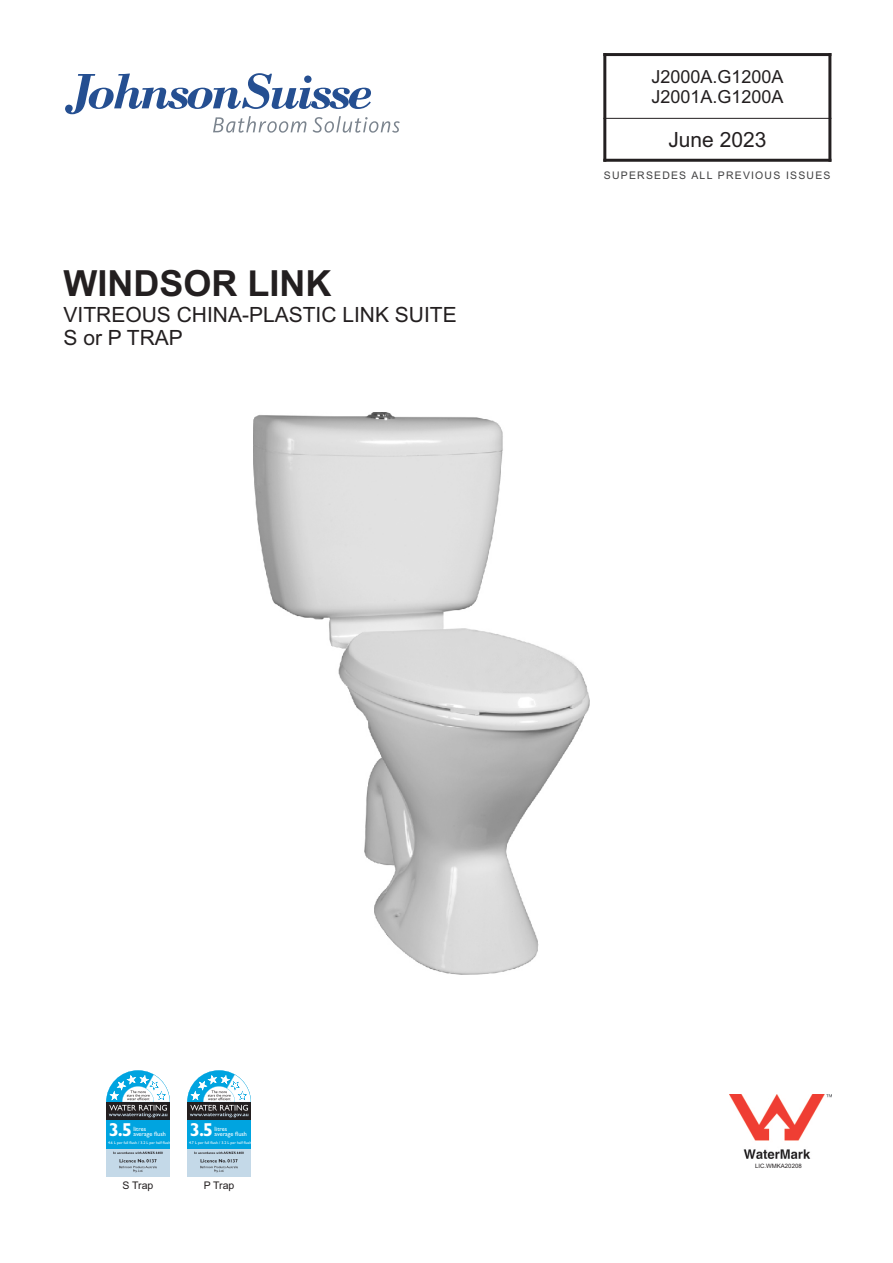
<style>
.page{position:relative;width:893px;height:1263px;background:#fff}
.page>*{position:absolute;margin:0;border:0;box-sizing:border-box;transform-origin:0 0}
.t1{font:700 36px "Arial";color:#231f20}
.t2{font:21px/23.4px "Arial";color:#231f20}
.t3{font:700 18.75px "Gill Sans";color:#fff}
.t4{font:18px/20.1px "Arial";color:#231f20}
.t5{font:10.5px "Arial";letter-spacing:.115em;color:#404041}
.t6{font:10.5px "Arial";color:#231f20}
.t7{font:6.3px "Gill Sans";color:#fff}
.t8{font:6px "Arial";color:#231f20}
.t9{font:4.05px "Gill Sans";color:#fff}
</style>
<div class="page">
<img style="left:254px;top:413px;width:335px;height:562px">
<hr style="left:603px;top:53px;width:3px;height:109px;background:#231f20">
<hr style="left:828px;top:53px;width:3px;height:109px;background:#231f20">
<hr style="left:603px;top:159px;width:228px;height:3px;background:#231f20">
<hr style="left:603px;top:118px;width:228px;height:1px;background:#231f20">
<hr style="left:603px;top:53px;width:228px;height:3px;background:#231f20">
<img style="left:730px;top:1095px;width:101px;height:64px">
<svg style="left:65px;top:73px;width:335px;height:60px"></svg>
<div style="left:106px;top:1148px;width:64px;height:28px;background:#c4d9e8"></div>
<svg style="left:113px;top:1152px;width:50px;height:20px"></svg>
<div style="left:106px;top:1102px;width:64px;height:18px;background:#231f20"></div>
<svg style="left:106px;top:1070px;width:64px;height:47px"></svg>
<div style="left:106px;top:1120px;width:64px;height:28px;background:#00a4e0"></div>
<div style="left:187px;top:1148px;width:64px;height:28px;background:#c4d9e8"></div>
<svg style="left:194px;top:1152px;width:50px;height:20px"></svg>
<div style="left:187px;top:1102px;width:64px;height:18px;background:#231f20"></div>
<svg style="left:187px;top:1070px;width:64px;height:47px"></svg>
<div style="left:187px;top:1120px;width:64px;height:28px;background:#00a4e0"></div>
<h1 class="t1" style="left:64px;top:270px;width:269px">WINDSOR LINK</h1>
<h2 class="t2" style="left:64px;top:305px;width:395px">VITREOUS CHINA-PLASTIC LINK SUITE<br>S or P TRAP</h2>
<h3 class="t4" style="left:651px;top:68px;width:134px">J2000A.G1200A<br>J2001A.G1200A</h3>
<h2 class="t2" style="left:668px;top:129px;width:100px">June 2023</h2>
<h3 class="t5" style="left:604px;top:171px;width:228px">SUPERSEDES ALL PREVIOUS ISSUES</h3>
<h3 class="t3" style="left:109px;top:1123px;width:25px">3.5</h3>
<h3 class="t7" style="left:134px;top:1132px;width:34px">average flush</h3>
<p class="t9" style="left:108px;top:1141px;width:64px">4.6 L per full flush / 3.2 L per half flush</p>
<h3 class="t7" style="left:134px;top:1126px;width:14px">litres</h3>
<h3 class="t3" style="left:190px;top:1123px;width:25px">3.5</h3>
<h3 class="t7" style="left:215px;top:1132px;width:34px">average flush</h3>
<p class="t9" style="left:189px;top:1141px;width:64px">4.7 L per full flush / 3.2 L per half flush</p>
<h3 class="t7" style="left:215px;top:1126px;width:14px">litres</h3>
<h3 class="t6" style="left:122px;top:1181px;width:32px">S Trap</h3>
<h3 class="t6" style="left:204px;top:1181px;width:32px">P Trap</h3>
<h3 class="t8" style="left:755px;top:1163px;width:48px">LIC.WMKA20208</h3>
</div>
